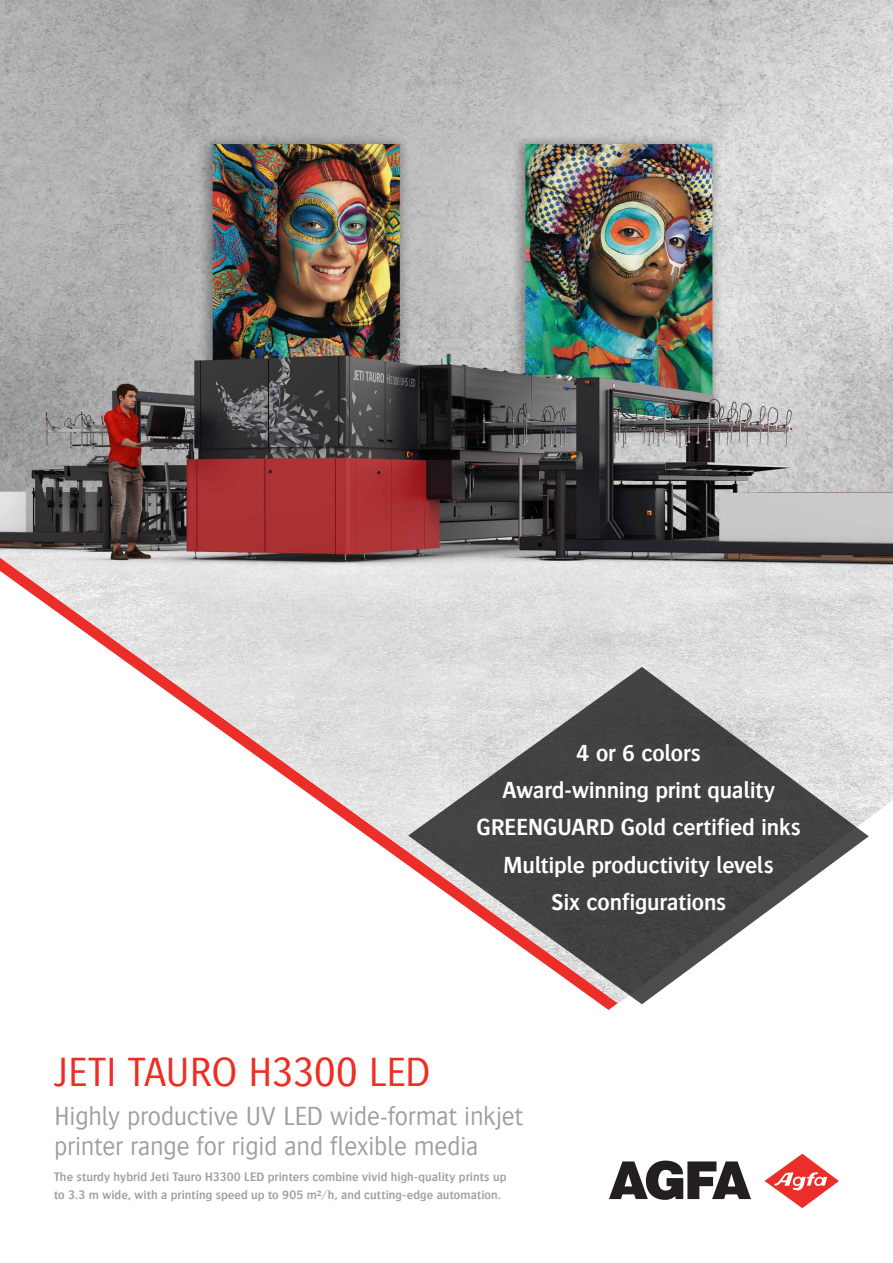
<style>
.page{position:relative;width:893px;height:1263px;background:#fff}
.page>*{position:absolute;margin:0;border:0;box-sizing:border-box;transform-origin:0 0}
.t1{font:300 42px "Bosis For Agfa";letter-spacing:-.02em;color:#ee2e22}
.t2{font:300 27px/30px "Bosis For Agfa";letter-spacing:-.01em;color:#9d9fa2}
.Body{font:600 24px "Bosis For Agfa";letter-spacing:-.01em;color:#fff}
.Intro{font:600 12.75px/18px "Bosis For Agfa";letter-spacing:.005em;color:#9d9fa2}
</style>
<div class="page">
<svg style="left:609px;top:1160px;width:142px;height:40px"></svg>
<svg style="left:764px;top:1154px;width:75px;height:54px"></svg>
<img style="left:0;top:0;width:893px;height:866px">
<svg style="left:408px;top:667px;width:461px;height:337px"></svg>
<p class="Body" style="left:577px;top:738px;width:126px">4 or 6 colors</p>
<p class="Body" style="left:502px;top:775px;width:274px">Award-winning print quality</p>
<p class="Body" style="left:477px;top:813px;width:326px">GREENGUARD Gold certified inks</p>
<p class="Body" style="left:504px;top:850px;width:272px">Multiple productivity levels</p>
<p class="Body" style="left:551px;top:887px;width:177px">Six configurations</p>
<h1 class="t1" style="left:54px;top:1050px;width:378px">JETI TAURO H3300 LED</h1>
<h3 class="t2" style="left:54px;top:1100px;width:470px">Highly productive UV LED wide-format inkjet printer range for rigid and flexible media</h3>
<p class="Intro" style="left:54px;top:1167px;width:454px">The sturdy hybrid Jeti Tauro H3300 LED printers combine vivid high-quality prints up to 3.3 m wide, with a printing speed up to 905 m²/h, and cutting-edge automation.</p>
</div>
